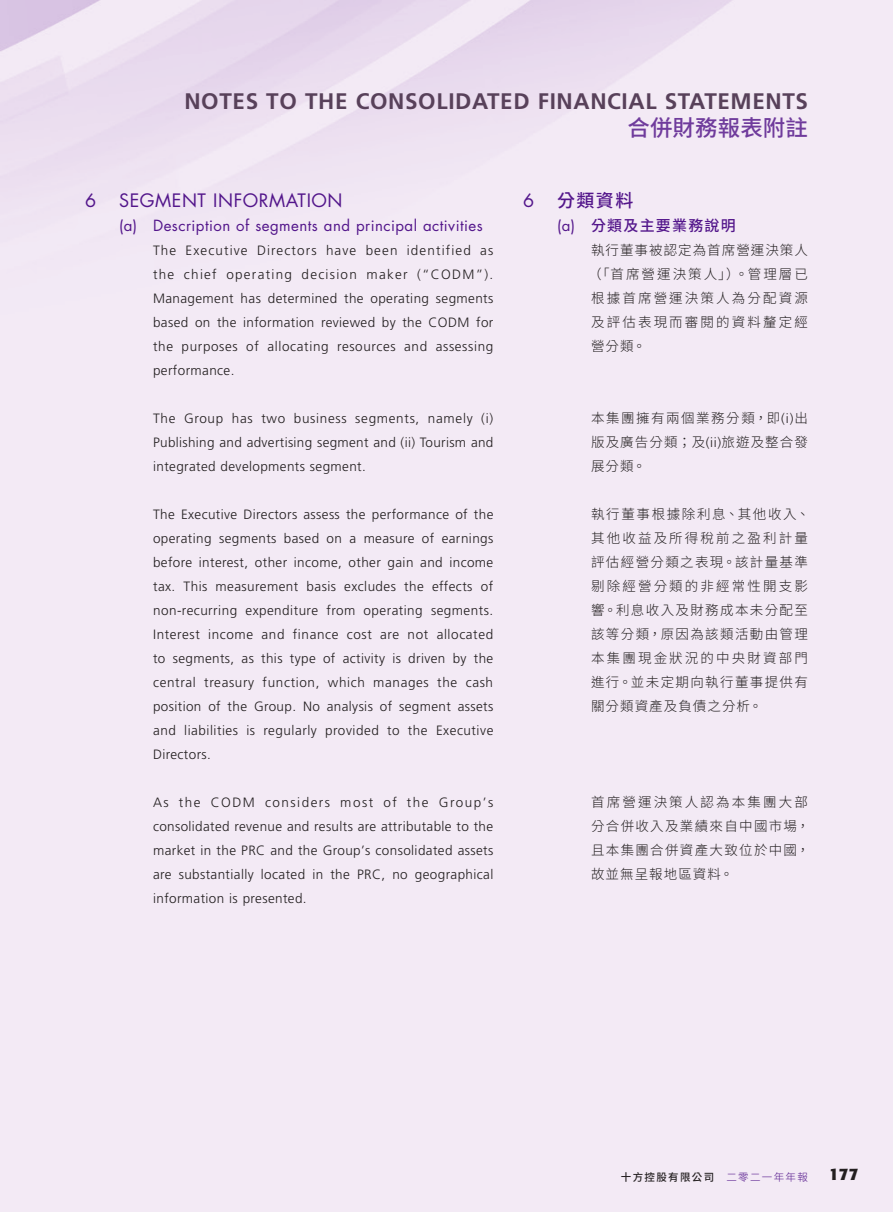
<style>
.page{position:relative;width:893px;height:1212px;background:#fff}
.page>*{position:absolute;margin:0;border:0;box-sizing:border-box;transform-origin:0 0}
.t1{font:700 22.5px "Frutiger LT Std";letter-spacing:.03em;color:#58415a}
.t2{font:500 22.5px "Source Han Sans TC";letter-spacing:.005em;color:#6f3b9c}
.Heading_1{font:18px "Futura Std";letter-spacing:.03em;color:#53168b}
.C_Heading_1{font:500 18px "Source Han Sans TC";color:#53168b}
.C_Heading_1-2{font:18px "Futura Std";color:#53168b}
.t3{font:700 16.5px "Formata";color:#231f20}
.Heading_2{font:15px "Futura Std";letter-spacing:.03em;color:#53168b}
.C_Heading_2{font:500 15px "Source Han Sans TC";letter-spacing:.08em;color:#53168b}
.Body_Text{font:300 13.5px/24px "Frutiger LT Std";letter-spacing:.03em;color:#231f20;text-align:justify}
.C_Body_Text{font:300 13.5px/24px "Source Han Sans TC";letter-spacing:.1em;color:#231f20;text-align:justify}
.t4{font:500 10.5px "Source Han Sans TC";letter-spacing:.13em;color:#231f20}
.s1{font-family:"Futura Std";font-weight:400}
.s2{font-family:"Frutiger LT Std"}
.s3{font-weight:300;color:#53168b}
</style>
<div class="page">
<h1 class="t1" style="left:184px;top:88px;width:625px">NOTES TO THE CONSOLIDATED FINANCIAL STATEMENTS</h1>
<h1 class="t2" style="left:627px;top:115px;width:182px">合併財務報表附註</h1>
<p class="Heading_1" style="left:85px;top:189px;width:13px">6</p>
<p class="Heading_1" style="left:119px;top:189px;width:225px">SEGMENT INFORMATION</p>
<p class="Heading_2" style="left:119px;top:216px;width:365px">(a) Description of segments and principal activities</p>
<p class="Body_Text" style="left:153px;top:239px;width:342px">The Executive Directors have been identified as the chief operating decision maker (“CODM”).<br>Management has determined the operating segments based on the information reviewed by the CODM for the purposes of allocating resources and assessing performance.</p>
<p class="Body_Text" style="left:153px;top:407px;width:342px">The Group has two business segments, namely (i)<br>Publishing and advertising segment and (ii) Tourism and integrated developments segment.</p>
<p class="Body_Text" style="left:153px;top:503px;width:342px">The Executive Directors assess the performance of the operating segments based on a measure of earnings before interest, other income, other gain and income tax. This measurement basis excludes the effects of non-recurring expenditure from operating segments.<br>Interest income and finance cost are not allocated to segments, as this type of activity is driven by the central treasury function, which manages the cash position of the Group. No analysis of segment assets and liabilities is regularly provided to the Executive Directors.</p>
<p class="Body_Text" style="left:153px;top:791px;width:342px">As the CODM considers most of the Group’s consolidated revenue and results are attributable to the market in the PRC and the Group’s consolidated assets are substantially located in the PRC, no geographical information is presented.</p>
<p class="C_Heading_1-2" style="left:523px;top:189px;width:13px">6</p>
<p class="C_Heading_1" style="left:557px;top:190px;width:78px">分類資料</p>
<p class="C_Heading_2" style="left:557px;top:217px;width:180px"><span class="s1">(a)</span> 分類及主要業務說明</p>
<p class="C_Body_Text" style="left:588px;top:239px;width:221px">執行董事被認定為首席營運決策人（「首席營運決策人」）。管理層已根據首席營運決策人為分配資源及評估表現而審閱的資料釐定經營分類。</p>
<p class="C_Body_Text" style="left:591px;top:407px;width:218px">本集團擁有兩個業務分類，即<span class="s2">(i)</span>出版及廣告分類；及<span class="s2">(ii)</span>旅遊及整合發展分類。</p>
<p class="C_Body_Text" style="left:591px;top:503px;width:220px;text-align:left">執行董事根據除利息、其他收入、其他收益及所得稅前之盈利計量評估經營分類之表現。該計量基準剔除經營分類的非經常性開支影響。利息收入及財務成本未分配至該等分類，原因為該類活動由管理本集團現金狀況的中央財資部門進行。並未定期向執行董事提供有關分類資產及負債之分析。</p>
<p class="C_Body_Text" style="left:591px;top:791px;width:220px">首席營運決策人認為本集團大部分合併收入及業績來自中國市場，且本集團合併資產大致位於中國，故並無呈報地區資料。</p>
<p class="t4" style="left:621px;top:1171px;width:189px">十方控股有限公司　<span class="s3">二零二一年年報</span></p>
<p class="t3" style="left:829px;top:1163px;width:31px">177</p>
</div>
